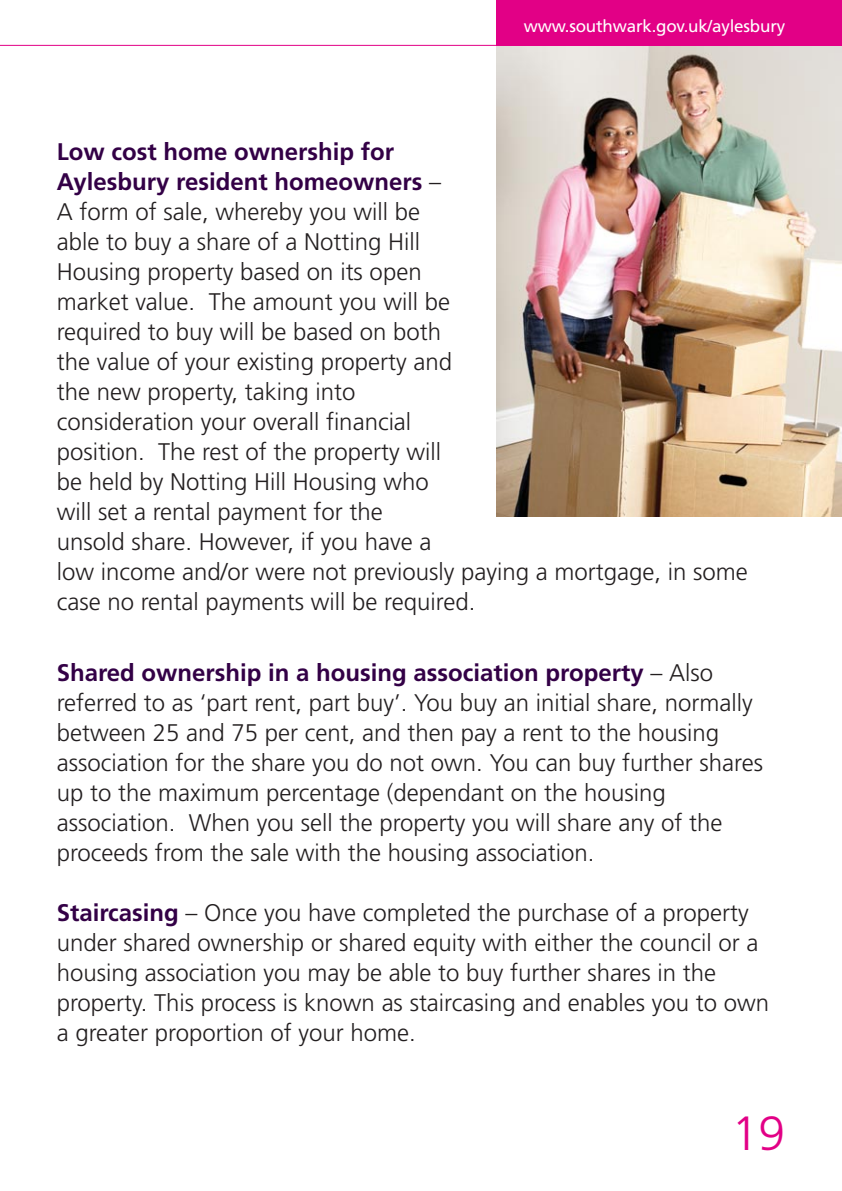
<style>
.page{position:relative;width:842px;height:1191px;background:#fff}
.page>*{position:absolute;margin:0;border:0;box-sizing:border-box;transform-origin:0 0}
.t1{font:300 48px "Frutiger";color:#e20086}
.t2{font:300 24px/30px "Frutiger";color:#231f20}
.t3{font:17px "Frutiger";letter-spacing:-.01em;color:#fff}
.s1{font-weight:700;color:#330046}
</style>
<div class="page">
<img style="left:497px;top:46px;width:345px;height:471px">
<div style="left:497px;top:0;width:345px;height:45px;background:#e20086"></div>
<hr style="left:0;top:45px;width:842px;height:1px;background:#e20086">
<p class="t3" style="left:524px;top:19px;width:263px">www.southwark.gov.uk/aylesbury</p>
<p class="t2" style="left:57px;top:138px;width:693px"><span class="s1">Low cost home ownership for<br>Aylesbury resident homeowners</span> –<br>A form of sale, whereby you will be<br>able to buy a share of a Notting Hill<br>Housing property based on its open<br>market value. The amount you will be<br>required to buy will be based on both<br>the value of your existing property and<br>the new property, taking into<br>consideration your overall financial<br>position. The rest of the property will<br>be held by Notting Hill Housing who<br>will set a rental payment for the<br>unsold share. However, if you have a<br>low income and/or were not previously paying a mortgage, in some case no rental payments will be required.</p>
<p class="t2" style="left:57px;top:660px;width:708px"><span class="s1">Shared ownership in a housing association property</span> – Also referred to as ‘part rent, part buy’. You buy an initial share, normally between 25 and 75 per cent, and then pay a rent to the housing association for the share you do not own. You can buy further shares up to the maximum percentage (dependant on the housing association. When you sell the property you will share any of the proceeds from the sale with the housing association.</p>
<p class="t2" style="left:57px;top:900px;width:714px"><span class="s1">Staircasing</span> – Once you have completed the purchase of a property under shared ownership or shared equity with either the council or a housing association you may be able to buy further shares in the property. This process is known as staircasing and enables you to own a greater proportion of your home.</p>
<h1 class="t1" style="left:732px;top:1114px;width:55px">19</h1>
</div>
